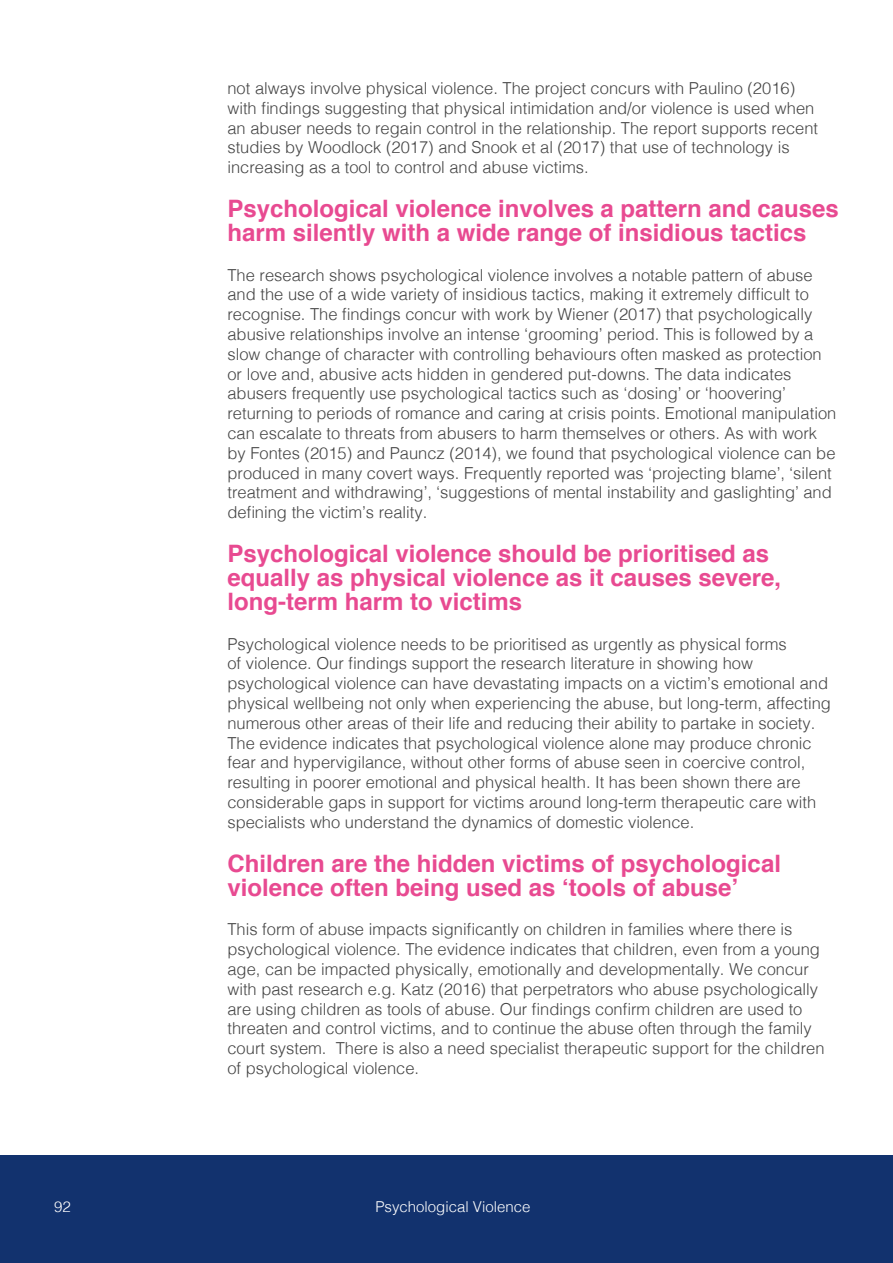
<style>
.page{position:relative;width:893px;height:1263px;background:#fff}
.page>*{position:absolute;margin:0;border:0;box-sizing:border-box;transform-origin:0 0}
.New_Eperimental_pink{font:700 24px/24px "Helvetica";color:#e84a91}
.NEW_Body{font:300 16.5px/19.8px "Helvetica";color:#444}
.t1{font:300 15px "Helvetica";color:#fff}
</style>
<div class="page">
<div style="left:0;top:1155px;width:893px;height:108px;background:#12326e"></div>
<p class="NEW_Body" style="left:227px;top:77px;width:592px">not always involve physical violence. The project concurs with Paulino (2016) with findings suggesting that physical intimidation and/or violence is used when an abuser needs to regain control in the relationship. The report supports recent studies by Woodlock (2017) and Snook et al (2017) that use of technology is increasing as a tool to control and abuse victims.</p>
<p class="New_Eperimental_pink" style="left:227px;top:197px;width:613px">Psychological violence involves a pattern and causes harm silently with a wide range of insidious tactics</p>
<p class="NEW_Body" style="left:227px;top:264px;width:610px">The research shows psychological violence involves a notable pattern of abuse and the use of a wide variety of insidious tactics, making it extremely difficult to recognise. The findings concur with work by Wiener (2017) that psychologically abusive relationships involve an intense ‘grooming’ period. This is followed by a slow change of character with controlling behaviours often masked as protection or love and, abusive acts hidden in gendered put-downs. The data indicates abusers frequently use psychological tactics such as ‘dosing’ or ‘hoovering’ returning to periods of romance and caring at crisis points. Emotional manipulation can escalate to threats from abusers to harm themselves or others. As with work by Fontes (2015) and Pauncz (2014), we found that psychological violence can be produced in many covert ways. Frequently reported was ‘projecting blame’, ‘silent treatment and withdrawing’, ‘suggestions of mental instability and gaslighting’ and defining the victim’s reality.</p>
<p class="New_Eperimental_pink" style="left:227px;top:542px;width:555px">Psychological violence should be prioritised as equally as physical violence as it causes severe, long-term harm to victims</p>
<p class="NEW_Body" style="left:227px;top:633px;width:605px">Psychological violence needs to be prioritised as urgently as physical forms<br>of violence. Our findings support the research literature in showing how psychological violence can have devastating impacts on a victim’s emotional and physical wellbeing not only when experiencing the abuse, but long-term, affecting numerous other areas of their life and reducing their ability to partake in society.<br>The evidence indicates that psychological violence alone may produce chronic fear and hypervigilance, without other forms of abuse seen in coercive control, resulting in poorer emotional and physical health. It has been shown there are considerable gaps in support for victims around long-term therapeutic care with specialists who understand the dynamics of domestic violence.</p>
<p class="New_Eperimental_pink" style="left:227px;top:851px;width:555px">Children are the hidden victims of psychological violence often being used as ‘tools of abuse’</p>
<p class="NEW_Body" style="left:227px;top:918px;width:598px">This form of abuse impacts significantly on children in families where there is psychological violence. The evidence indicates that children, even from a young age, can be impacted physically, emotionally and developmentally. We concur with past research e.g. Katz (2016) that perpetrators who abuse psychologically are using children as tools of abuse. Our findings confirm children are used to threaten and control victims, and to continue the abuse often through the family court system. There is also a need specialist therapeutic support for the children of psychological violence.</p>
<p class="t1" style="left:54px;top:1194px;width:18px">92</p>
<p class="t1" style="left:375px;top:1194px;width:157px">Psychological Violence</p>
</div>
